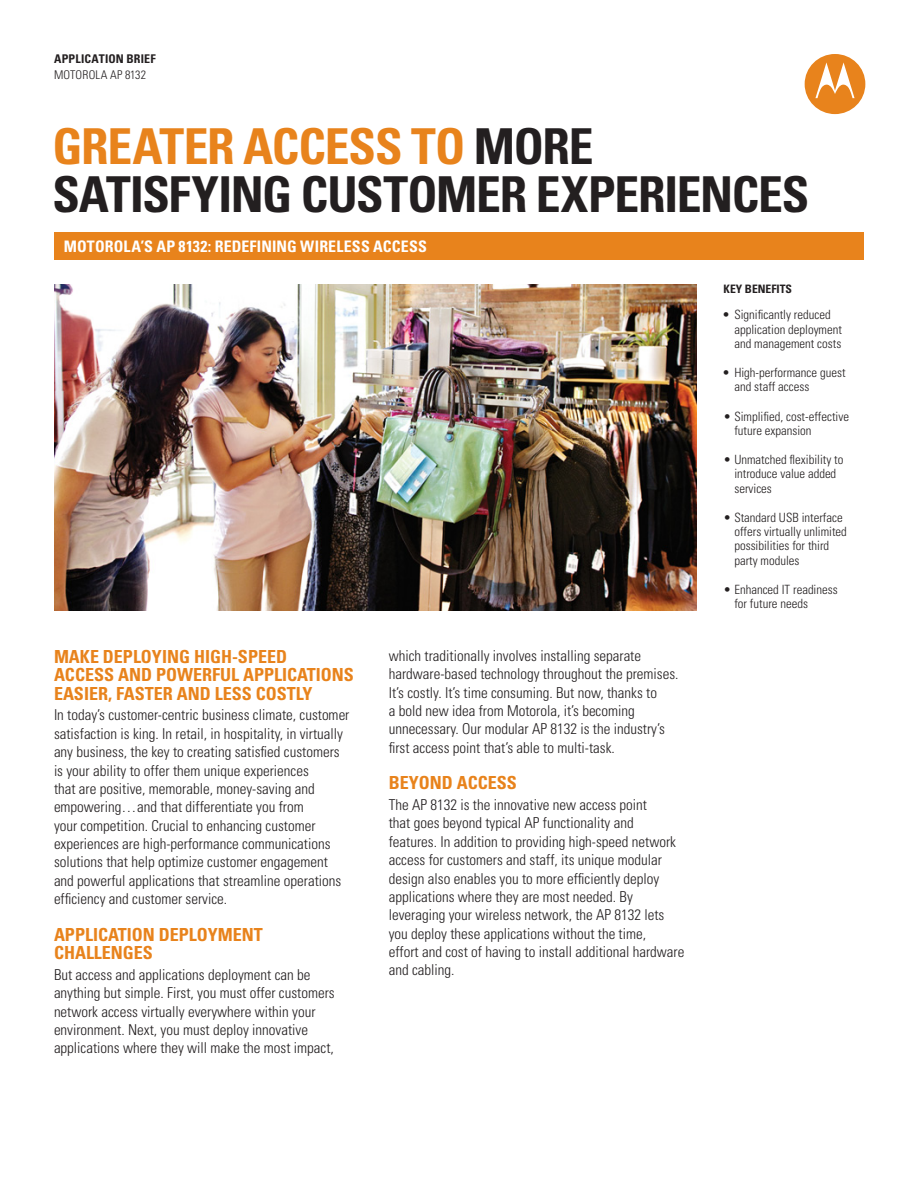
<style>
.page{position:relative;width:918px;height:1188px;background:#fff}
.page>*{position:absolute;margin:0;border:0;box-sizing:border-box;transform-origin:0 0}
.t1{font:700 condensed 49.5px/48px "Univers";letter-spacing:-.025em;color:#231f20}
.t2{font:700 condensed 18px/18.3px "Univers";color:#e8831c}
.t3{font:700 condensed 15.9px "Univers";letter-spacing:.01em;color:#fff}
.t4{font:300 condensed 15px/18.3px "Univers";color:#231f20}
.t5{font:300 condensed 12.75px/14.2px "Univers";color:#231f20}
.t6{font:700 condensed 12px/15.8px "Univers";letter-spacing:.02em;color:#231f20}
.t7{font:700 condensed 11.7px "Univers";color:#231f20}
.s1{font-weight:300}
.s2{color:#e8831c}
.s3{font-weight:700}
</style>
<div class="page">
<div style="left:805px;top:54px;width:60px;height:60px;background:#e8831c;border-radius:50%"></div>
<svg style="left:815px;top:62px;width:40px;height:36px"></svg>
<div style="left:54px;top:232px;width:810px;height:28px;background:#e8831c"></div>
<img style="left:54px;top:284px;width:643px;height:326px">
<p class="t6" style="left:54px;top:51px;width:103px">APPLICATION BRIEF<br><span class="s1">MOTOROLA AP 8132</span></p>
<p class="t1" style="left:52px;top:121px;width:759px"><span class="s2">GREATER ACCESS TO</span> MORE<br>SATISFYING CUSTOMER EXPERIENCES</p>
<p class="t3" style="left:64px;top:237px;width:365px">MOTOROLA’S AP 8132: REDEFINING WIRELESS ACCESS</p>
<p class="t2" style="left:54px;top:647px;width:301px">MAKE DEPLOYING HIGH-SPEED<br>ACCESS AND POWERFUL APPLICATIONS<br>EASIER, FASTER AND LESS COSTLY</p>
<p class="t4" style="left:54px;top:706px;width:297px">In today’s customer-centric business climate, customer satisfaction is king. In retail, in hospitality, in virtually any business, the key to creating satisfied customers is your ability to offer them unique experiences<br>that are positive, memorable, money-saving and empowering…and that differentiate you from<br>your competition. Crucial to enhancing customer experiences are high-performance communications solutions that help optimize customer engagement and powerful applications that streamline operations efficiency and customer service.</p>
<p class="t2" style="left:54px;top:925px;width:210px">APPLICATION DEPLOYMENT</p>
<p class="t2" style="left:54px;top:943px;width:101px">CHALLENGES</p>
<p class="t4" style="left:54px;top:965px;width:282px">But access and applications deployment can be anything but simple. First, you must offer customers network access virtually everywhere within your environment. Next, you must deploy innovative applications where they will make the most impact,</p>
<p class="t4" style="left:389px;top:646px;width:291px">which traditionally involves installing separate hardware-based technology throughout the premises.<br>It’s costly. It’s time consuming. But now, thanks to<br>a bold new idea from Motorola, it’s becoming unnecessary. Our modular AP 8132 is the industry’s first access point that’s able to multi-task.</p>
<p class="t2" style="left:389px;top:774px;width:130px">BEYOND ACCESS</p>
<p class="t4" style="left:389px;top:795px;width:297px">The AP 8132 is the innovative new access point<br>that goes beyond typical AP functionality and features. In addition to providing high-speed network access for customers and staff, its unique modular design also enables you to more efficiently deploy applications where they are most needed. By leveraging your wireless network, the AP 8132 lets you deploy these applications without the time,<br>effort and cost of having to install additional hardware and cabling.</p>
<p class="t7" style="left:724px;top:282px;width:70px">KEY BENEFITS</p>
<p class="t5" style="left:734px;top:307px;width:109px;text-indent:-11px"><span class="s3">•</span> Significantly reduced application deployment and management costs</p>
<p class="t5" style="left:734px;top:365px;width:113px;text-indent:-11px"><span class="s3">•</span> High-performance guest and staff access</p>
<p class="t5" style="left:734px;top:409px;width:116px;text-indent:-11px">• Simplified, cost-effective future expansion</p>
<p class="t5" style="left:734px;top:452px;width:111px;text-indent:-11px">• Unmatched flexibility to introduce value added services</p>
<p class="t5" style="left:734px;top:510px;width:114px;text-indent:-11px">• Standard USB interface offers virtually unlimited possibilities for third party modules</p>
<p class="t5" style="left:724px;top:582px;width:116px">• Enhanced IT readiness</p>
<p class="t5" style="left:734px;top:596px;width:75px">for future needs</p>
</div>
